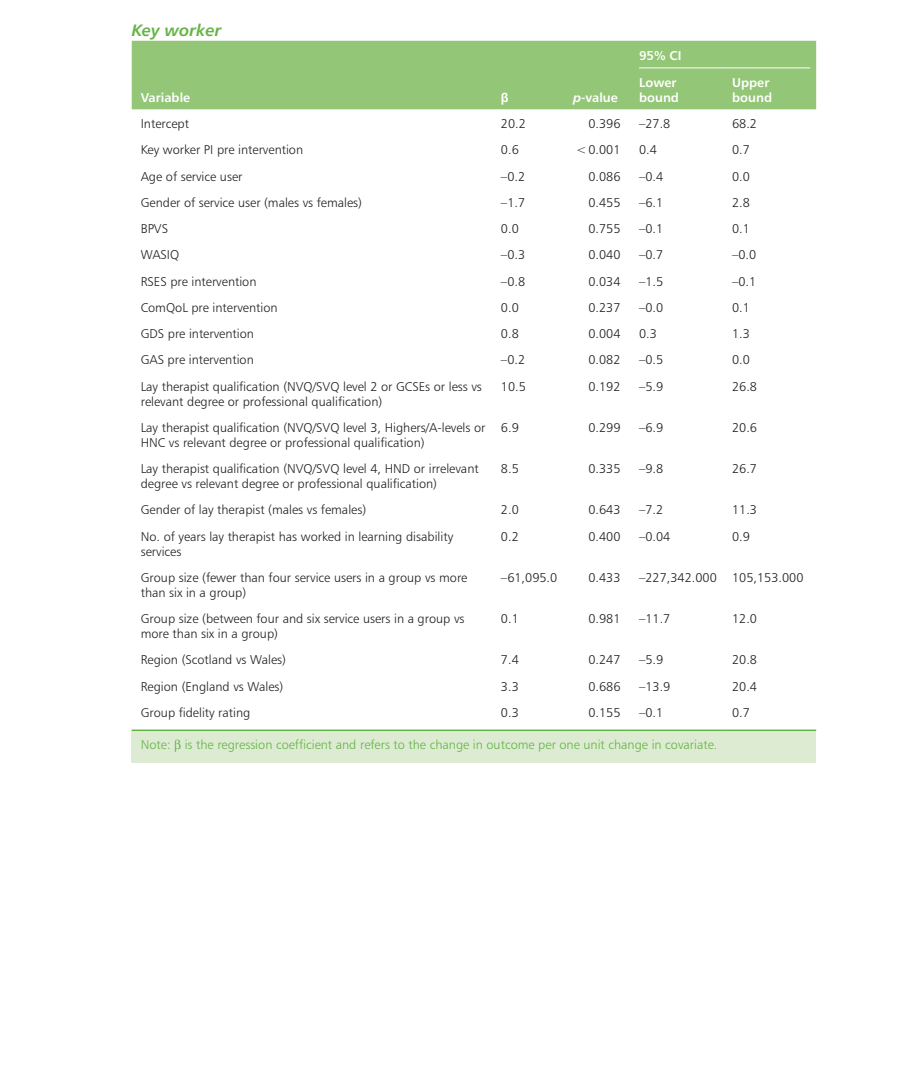
<style>
.page{position:relative;width:919px;height:1076px;background:#fff}
.page>*{position:absolute;margin:0;border:0;box-sizing:border-box;transform-origin:0 0}
._7_2_Table_text__Tab{font:16.5px "Humanist 777 BT Bold Italic B";color:#63b445}
._7_2_Table_text__Tab-2{font:12.75px/15px "Humanist 777 BT Light B";color:#231f20}
._7_5_Table__notes{font:12.75px "Humanist 777 BT Light B";color:#63b445}
._7_10_Table_head__Ta{font:12.75px/15px "Humanist 777 BT Bold B";color:#fff}
._7_05_Table_head_gro{font:12.75px "Humanist 777 BT Bold B";color:#fff}
._7_10_Table_head__Ta-2{font:700 12.75px "Arial";color:#fff}
.s1{font-family:"Humanist 777 BT Bold Italic B"}
</style>
<div class="page">
<div style="left:132px;top:41px;width:684px;height:68px;background:#93c676"></div>
<div style="left:132px;top:730px;width:684px;height:32px;background:#ddebd3"></div>
<hr style="left:132px;top:729px;width:360px;height:2px;background:#63b445">
<hr style="left:492px;top:729px;width:72px;height:2px;background:#63b445">
<hr style="left:564px;top:729px;width:66px;height:2px;background:#63b445">
<hr style="left:630px;top:729px;width:93px;height:2px;background:#63b445">
<hr style="left:723px;top:729px;width:93px;height:2px;background:#63b445">
<hr style="left:639px;top:68px;width:171px;height:1px;background:#fff">
<p class="_7_2_Table_text__Tab" style="left:132px;top:20px;width:91px">Key worker</p>
<p class="_7_10_Table_head__Ta" style="left:141px;top:90px;width:51px">Variable</p>
<p class="_7_10_Table_head__Ta-2" style="left:501px;top:89px;width:9px">β</p>
<p class="_7_10_Table_head__Ta" style="left:573px;top:90px;width:46px"><span class="s1">p</span>-value</p>
<p class="_7_05_Table_head_gro" style="left:639px;top:48px;width:44px">95% CI</p>
<p class="_7_10_Table_head__Ta" style="left:639px;top:75px;width:41px">Lower bound</p>
<p class="_7_10_Table_head__Ta" style="left:732px;top:75px;width:41px">Upper bound</p>
<p class="_7_2_Table_text__Tab-2" style="left:141px;top:116px;width:50px">Intercept</p>
<p class="_7_2_Table_text__Tab-2" style="left:501px;top:116px;width:26px">20.2</p>
<p class="_7_2_Table_text__Tab-2" style="left:588px;top:116px;width:34px">0.396</p>
<p class="_7_2_Table_text__Tab-2" style="left:639px;top:116px;width:33px">–27.8</p>
<p class="_7_2_Table_text__Tab-2" style="left:732px;top:116px;width:26px">68.2</p>
<p class="_7_2_Table_text__Tab-2" style="left:141px;top:142px;width:164px">Key worker PI pre intervention</p>
<p class="_7_2_Table_text__Tab-2" style="left:501px;top:142px;width:19px">0.6</p>
<p class="_7_2_Table_text__Tab-2" style="left:576px;top:142px;width:46px">&lt;0.001</p>
<p class="_7_2_Table_text__Tab-2" style="left:639px;top:142px;width:19px">0.4</p>
<p class="_7_2_Table_text__Tab-2" style="left:732px;top:142px;width:19px">0.7</p>
<p class="_7_2_Table_text__Tab-2" style="left:141px;top:168px;width:103px">Age of service user</p>
<p class="_7_2_Table_text__Tab-2" style="left:501px;top:168px;width:26px">–0.2</p>
<p class="_7_2_Table_text__Tab-2" style="left:588px;top:168px;width:34px">0.086</p>
<p class="_7_2_Table_text__Tab-2" style="left:639px;top:168px;width:26px">–0.4</p>
<p class="_7_2_Table_text__Tab-2" style="left:732px;top:168px;width:19px">0.0</p>
<p class="_7_2_Table_text__Tab-2" style="left:141px;top:195px;width:223px">Gender of service user (males vs females)</p>
<p class="_7_2_Table_text__Tab-2" style="left:501px;top:195px;width:26px">–1.7</p>
<p class="_7_2_Table_text__Tab-2" style="left:588px;top:195px;width:34px">0.455</p>
<p class="_7_2_Table_text__Tab-2" style="left:639px;top:195px;width:26px">–6.1</p>
<p class="_7_2_Table_text__Tab-2" style="left:732px;top:195px;width:19px">2.8</p>
<p class="_7_2_Table_text__Tab-2" style="left:141px;top:221px;width:29px">BPVS</p>
<p class="_7_2_Table_text__Tab-2" style="left:501px;top:221px;width:19px">0.0</p>
<p class="_7_2_Table_text__Tab-2" style="left:588px;top:221px;width:34px">0.755</p>
<p class="_7_2_Table_text__Tab-2" style="left:639px;top:221px;width:26px">–0.1</p>
<p class="_7_2_Table_text__Tab-2" style="left:732px;top:221px;width:19px">0.1</p>
<p class="_7_2_Table_text__Tab-2" style="left:141px;top:247px;width:40px">WASIQ</p>
<p class="_7_2_Table_text__Tab-2" style="left:501px;top:247px;width:26px">–0.3</p>
<p class="_7_2_Table_text__Tab-2" style="left:588px;top:247px;width:34px">0.040</p>
<p class="_7_2_Table_text__Tab-2" style="left:639px;top:247px;width:26px">–0.7</p>
<p class="_7_2_Table_text__Tab-2" style="left:732px;top:247px;width:26px">–0.0</p>
<p class="_7_2_Table_text__Tab-2" style="left:141px;top:273px;width:117px">RSES pre intervention</p>
<p class="_7_2_Table_text__Tab-2" style="left:501px;top:273px;width:26px">–0.8</p>
<p class="_7_2_Table_text__Tab-2" style="left:588px;top:273px;width:34px">0.034</p>
<p class="_7_2_Table_text__Tab-2" style="left:639px;top:273px;width:26px">–1.5</p>
<p class="_7_2_Table_text__Tab-2" style="left:732px;top:273px;width:26px">–0.1</p>
<p class="_7_2_Table_text__Tab-2" style="left:141px;top:300px;width:138px">ComQoL pre intervention</p>
<p class="_7_2_Table_text__Tab-2" style="left:501px;top:300px;width:19px">0.0</p>
<p class="_7_2_Table_text__Tab-2" style="left:588px;top:300px;width:34px">0.237</p>
<p class="_7_2_Table_text__Tab-2" style="left:639px;top:300px;width:26px">–0.0</p>
<p class="_7_2_Table_text__Tab-2" style="left:732px;top:300px;width:19px">0.1</p>
<p class="_7_2_Table_text__Tab-2" style="left:141px;top:326px;width:115px">GDS pre intervention</p>
<p class="_7_2_Table_text__Tab-2" style="left:501px;top:326px;width:19px">0.8</p>
<p class="_7_2_Table_text__Tab-2" style="left:588px;top:326px;width:34px">0.004</p>
<p class="_7_2_Table_text__Tab-2" style="left:639px;top:326px;width:19px">0.3</p>
<p class="_7_2_Table_text__Tab-2" style="left:732px;top:326px;width:19px">1.3</p>
<p class="_7_2_Table_text__Tab-2" style="left:141px;top:352px;width:115px">GAS pre intervention</p>
<p class="_7_2_Table_text__Tab-2" style="left:501px;top:352px;width:26px">–0.2</p>
<p class="_7_2_Table_text__Tab-2" style="left:588px;top:352px;width:34px">0.082</p>
<p class="_7_2_Table_text__Tab-2" style="left:639px;top:352px;width:26px">–0.5</p>
<p class="_7_2_Table_text__Tab-2" style="left:732px;top:352px;width:19px">0.0</p>
<p class="_7_2_Table_text__Tab-2" style="left:141px;top:378px;width:342px">Lay therapist qualification (NVQ/SVQ level 2 or GCSEs or less vs relevant degree or professional qualification)</p>
<p class="_7_2_Table_text__Tab-2" style="left:501px;top:378px;width:26px">10.5</p>
<p class="_7_2_Table_text__Tab-2" style="left:588px;top:378px;width:34px">0.192</p>
<p class="_7_2_Table_text__Tab-2" style="left:639px;top:378px;width:26px">–5.9</p>
<p class="_7_2_Table_text__Tab-2" style="left:732px;top:378px;width:26px">26.8</p>
<p class="_7_2_Table_text__Tab-2" style="left:141px;top:420px;width:346px">Lay therapist qualification (NVQ/SVQ level 3, Highers/A-levels or<br>HNC vs relevant degree or professional qualification)</p>
<p class="_7_2_Table_text__Tab-2" style="left:501px;top:420px;width:19px">6.9</p>
<p class="_7_2_Table_text__Tab-2" style="left:588px;top:420px;width:34px">0.299</p>
<p class="_7_2_Table_text__Tab-2" style="left:639px;top:420px;width:26px">–6.9</p>
<p class="_7_2_Table_text__Tab-2" style="left:732px;top:420px;width:26px">20.6</p>
<p class="_7_2_Table_text__Tab-2" style="left:141px;top:461px;width:339px">Lay therapist qualification (NVQ/SVQ level 4, HND or irrelevant degree vs relevant degree or professional qualification)</p>
<p class="_7_2_Table_text__Tab-2" style="left:501px;top:461px;width:19px">8.5</p>
<p class="_7_2_Table_text__Tab-2" style="left:588px;top:461px;width:34px">0.335</p>
<p class="_7_2_Table_text__Tab-2" style="left:639px;top:461px;width:26px">–9.8</p>
<p class="_7_2_Table_text__Tab-2" style="left:732px;top:461px;width:26px">26.7</p>
<p class="_7_2_Table_text__Tab-2" style="left:141px;top:502px;width:227px">Gender of lay therapist (males vs females)</p>
<p class="_7_2_Table_text__Tab-2" style="left:501px;top:502px;width:19px">2.0</p>
<p class="_7_2_Table_text__Tab-2" style="left:588px;top:502px;width:34px">0.643</p>
<p class="_7_2_Table_text__Tab-2" style="left:639px;top:502px;width:26px">–7.2</p>
<p class="_7_2_Table_text__Tab-2" style="left:732px;top:502px;width:26px">11.3</p>
<p class="_7_2_Table_text__Tab-2" style="left:141px;top:528px;width:314px">No. of years lay therapist has worked in learning disability services</p>
<p class="_7_2_Table_text__Tab-2" style="left:501px;top:528px;width:19px">0.2</p>
<p class="_7_2_Table_text__Tab-2" style="left:588px;top:528px;width:34px">0.400</p>
<p class="_7_2_Table_text__Tab-2" style="left:639px;top:528px;width:33px">–0.04</p>
<p class="_7_2_Table_text__Tab-2" style="left:732px;top:528px;width:19px">0.9</p>
<p class="_7_2_Table_text__Tab-2" style="left:141px;top:570px;width:328px">Group size (fewer than four service users in a group vs more than six in a group)</p>
<p class="_7_2_Table_text__Tab-2" style="left:501px;top:570px;width:58px">–61,095.0</p>
<p class="_7_2_Table_text__Tab-2" style="left:588px;top:570px;width:34px">0.433</p>
<p class="_7_2_Table_text__Tab-2" style="left:639px;top:570px;width:79px">–227,342.000</p>
<p class="_7_2_Table_text__Tab-2" style="left:732px;top:570px;width:73px">105,153.000</p>
<p class="_7_2_Table_text__Tab-2" style="left:141px;top:611px;width:325px">Group size (between four and six service users in a group vs more than six in a group)</p>
<p class="_7_2_Table_text__Tab-2" style="left:501px;top:611px;width:19px">0.1</p>
<p class="_7_2_Table_text__Tab-2" style="left:588px;top:611px;width:34px">0.981</p>
<p class="_7_2_Table_text__Tab-2" style="left:639px;top:611px;width:33px">–11.7</p>
<p class="_7_2_Table_text__Tab-2" style="left:732px;top:611px;width:26px">12.0</p>
<p class="_7_2_Table_text__Tab-2" style="left:141px;top:652px;width:147px">Region (Scotland vs Wales)</p>
<p class="_7_2_Table_text__Tab-2" style="left:501px;top:652px;width:19px">7.4</p>
<p class="_7_2_Table_text__Tab-2" style="left:588px;top:652px;width:34px">0.247</p>
<p class="_7_2_Table_text__Tab-2" style="left:639px;top:652px;width:26px">–5.9</p>
<p class="_7_2_Table_text__Tab-2" style="left:732px;top:652px;width:26px">20.8</p>
<p class="_7_2_Table_text__Tab-2" style="left:141px;top:678px;width:144px">Region (England vs Wales)</p>
<p class="_7_2_Table_text__Tab-2" style="left:501px;top:678px;width:19px">3.3</p>
<p class="_7_2_Table_text__Tab-2" style="left:588px;top:678px;width:34px">0.686</p>
<p class="_7_2_Table_text__Tab-2" style="left:639px;top:678px;width:33px">–13.9</p>
<p class="_7_2_Table_text__Tab-2" style="left:732px;top:678px;width:26px">20.4</p>
<p class="_7_2_Table_text__Tab-2" style="left:141px;top:704px;width:111px">Group fidelity rating</p>
<p class="_7_2_Table_text__Tab-2" style="left:501px;top:704px;width:19px">0.3</p>
<p class="_7_2_Table_text__Tab-2" style="left:588px;top:704px;width:34px">0.155</p>
<p class="_7_2_Table_text__Tab-2" style="left:639px;top:704px;width:26px">–0.1</p>
<p class="_7_2_Table_text__Tab-2" style="left:732px;top:704px;width:19px">0.7</p>
<p class="_7_5_Table__notes" style="left:141px;top:737px;width:578px">Note: is the regression coefficient and refers to the change in outcome per one unit change in covariate.</p>
</div>
